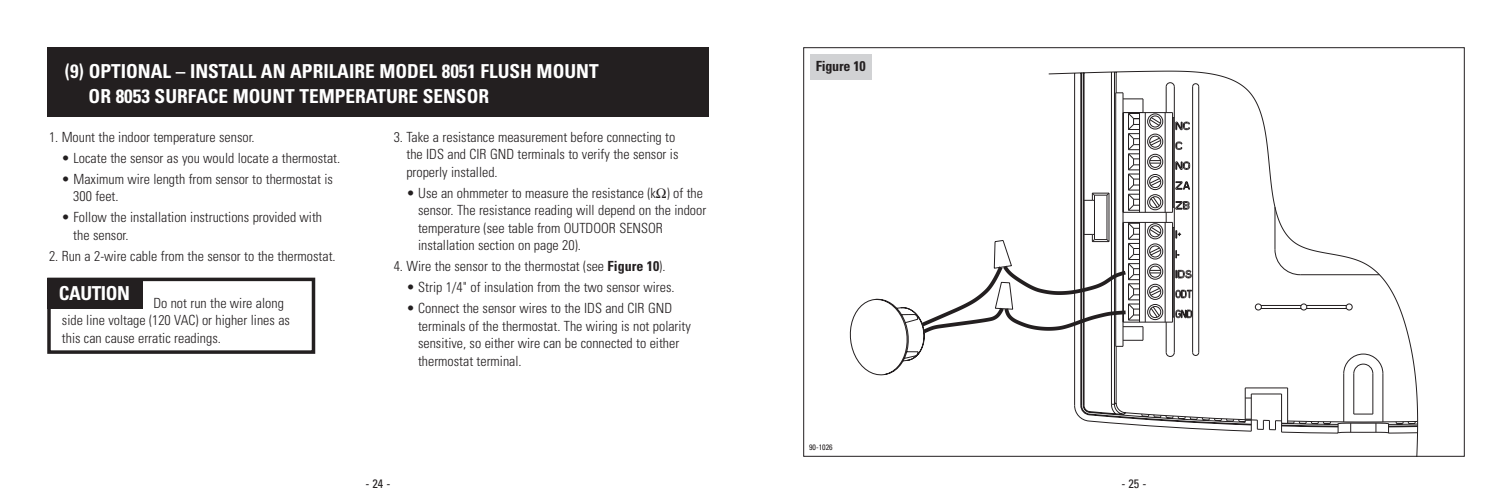
<style>
.page{position:relative;width:1512px;height:504px;background:#fff}
.page>*{position:absolute;margin:0;border:0;box-sizing:border-box;transform-origin:0 0}
.t1{font:700 condensed 19.25px/24.5px "Univers";color:#fff}
.t2{font:700 condensed 19.25px "Univers";letter-spacing:-.02em;color:#fff}
.t3{font:300 condensed 14px/17.5px "Univers";color:#231f20}
.t4{font:700 condensed 14px "Univers";letter-spacing:-.015em;color:#231f20}
.t5{font:condensed 12.25px "Univers";color:#231f20}
.t6{font:condensed 7.88px "Univers";color:#231f20}
.s1{font-weight:700}
</style>
<div class="page">
<svg style="left:850px;top:82px;width:568px;height:352px"></svg>
<div style="left:810px;top:54px;width:61px;height:25px;background:#d1d2d4"></div>
<div style="left:47px;top:278px;width:268px;height:76px;border:4px solid #231f20"></div>
<div style="left:47px;top:47px;width:662px;height:70px;background:#231f20"></div>
<div style="left:47px;top:279px;width:96px;height:30px;background:#231f20"></div>
<h1 class="t1" style="left:89px;top:61px;width:512px;text-indent:-24px">(9) OPTIONAL – INSTALL AN APRILAIRE MODEL 8051 FLUSH MOUNT<br>OR 8053 SURFACE MOUNT TEMPERATURE SENSOR</h1>
<p class="t3" style="left:49px;top:129px;width:207px">1. Mount the indoor temperature sensor.</p>
<p class="t3" style="left:62px;top:150px;width:280px">• Locate the sensor as you would locate a thermostat.</p>
<p class="t3" style="left:73px;top:171px;width:261px;text-indent:-12px">• Maximum wire length from sensor to thermostat is<br>300 feet.</p>
<p class="t3" style="left:73px;top:210px;width:250px;text-indent:-12px">• Follow the installation instructions provided with the sensor.</p>
<p class="t3" style="left:49px;top:248px;width:288px">2. Run a 2-wire cable from the sensor to the thermostat.</p>
<h1 class="t2" style="left:59px;top:286px;width:73px">CAUTION</h1>
<p class="t3" style="left:62px;top:295px;width:230px;text-indent:91px">Do not run the wire along side line voltage (120 VAC) or higher lines as this can cause erratic readings.</p>
<p class="t3" style="left:406px;top:129px;width:274px;text-indent:-13px">3. Take a resistance measurement before connecting to the IDS and CIR GND terminals to verify the sensor is properly installed.</p>
<p class="t3" style="left:418px;top:185px;width:290px;text-indent:-12px">• Use an ohmmeter to measure the resistance (k ) of the sensor. The resistance reading will depend on the indoor temperature (see table from OUTDOOR SENSOR installation section on page 20).</p>
<p class="t3" style="left:394px;top:259px;width:273px">4. Wire the sensor to the thermostat (see <span class="s1">Figure 10</span>).</p>
<p class="t3" style="left:406px;top:280px;width:270px">• Strip 1/4" of insulation from the two sensor wires.</p>
<p class="t3" style="left:418px;top:301px;width:274px;text-indent:-12px">• Connect the sensor wires to the IDS and CIR GND terminals of the thermostat. The wiring is not polarity sensitive, so either wire can be connected to either thermostat terminal.</p>
<p class="t5" style="left:365px;top:479px;width:27px">- 24 -</p>
<p class="t4" style="left:816px;top:61px;width:52px">Figure 10</p>
<p class="t6" style="left:809px;top:444px;width:25px">90-1026</p>
<p class="t5" style="left:1121px;top:479px;width:27px">- 25 -</p>
</div>
